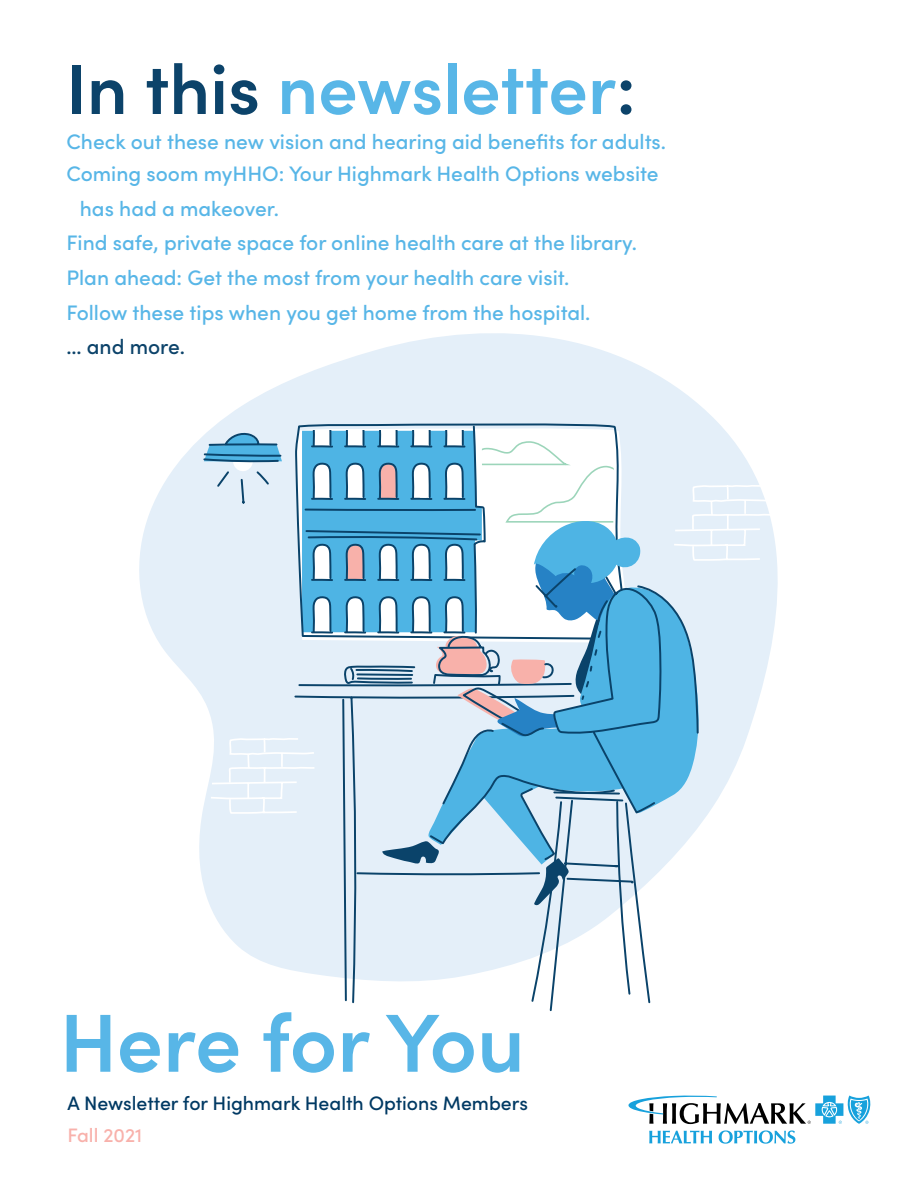
<style>
.page{position:relative;width:918px;height:1188px;background:#fff}
.page>*{position:absolute;margin:0;border:0;box-sizing:border-box;transform-origin:0 0}
.t1{font:600 82.5px "Sofia Pro";letter-spacing:-.01em;color:#58b6e7}
.t2{font:600 70.5px "Sofia Pro";color:#58b6e7}
.t3{font:500 21px "Sofia Pro";color:#58b6e7}
.t4{font:500 21px "Sofia Pro";color:#0c436a}
.t5{font:500 19.5px "Sofia Pro";color:#003963}
.t6{font:500 19.5px "Sofia Pro";color:#f8b1ab}
.s1{color:#0c436a}
</style>
<div class="page">
<svg style="left:649px;top:1131px;width:63px;height:12px"></svg>
<svg style="left:719px;top:1130px;width:76px;height:14px"></svg>
<svg style="left:628px;top:1096px;width:242px;height:28px"></svg>
<svg style="left:139px;top:333px;width:619px;height:638px"></svg>
<svg style="left:209px;top:483px;width:569px;height:332px"></svg>
<svg style="left:202px;top:432px;width:80px;height:123px;background:#c5dded"></svg>
<svg style="left:293px;top:635px;width:359px;height:377px"></svg>
<svg style="left:302px;top:425px;width:400px;height:480px"></svg>
<svg style="left:428px;top:575px;width:272px;height:287px;background:#90c4e1"></svg>
<h2 class="t2" style="left:66px;top:36px;width:571px"><span class="s1">In this</span> newsletter<span class="s1">:</span></h2>
<p class="t3" style="left:66px;top:126px;width:601px">Check out these new vision and hearing aid benefits for adults.</p>
<p class="t3" style="left:66px;top:159px;width:594px">Coming soom myHHO: Your Highmark Health Options website</p>
<p class="t3" style="left:80px;top:193px;width:201px">has had a makeover.</p>
<p class="t3" style="left:66px;top:228px;width:572px">Find safe, private space for online health care at the library.</p>
<p class="t3" style="left:66px;top:262px;width:505px">Plan ahead: Get the most from your health care visit.</p>
<p class="t3" style="left:66px;top:297px;width:526px">Follow these tips when you get home from the hospital.</p>
<p class="t4" style="left:66px;top:331px;width:120px">… and more.</p>
<h1 class="t1" style="left:59px;top:981px;width:467px">Here for You</h1>
<p class="t5" style="left:68px;top:1088px;width:462px">A Newsletter for Highmark Health Options Members</p>
<p class="t6" style="left:68px;top:1121px;width:76px">Fall 2021</p>
</div>
